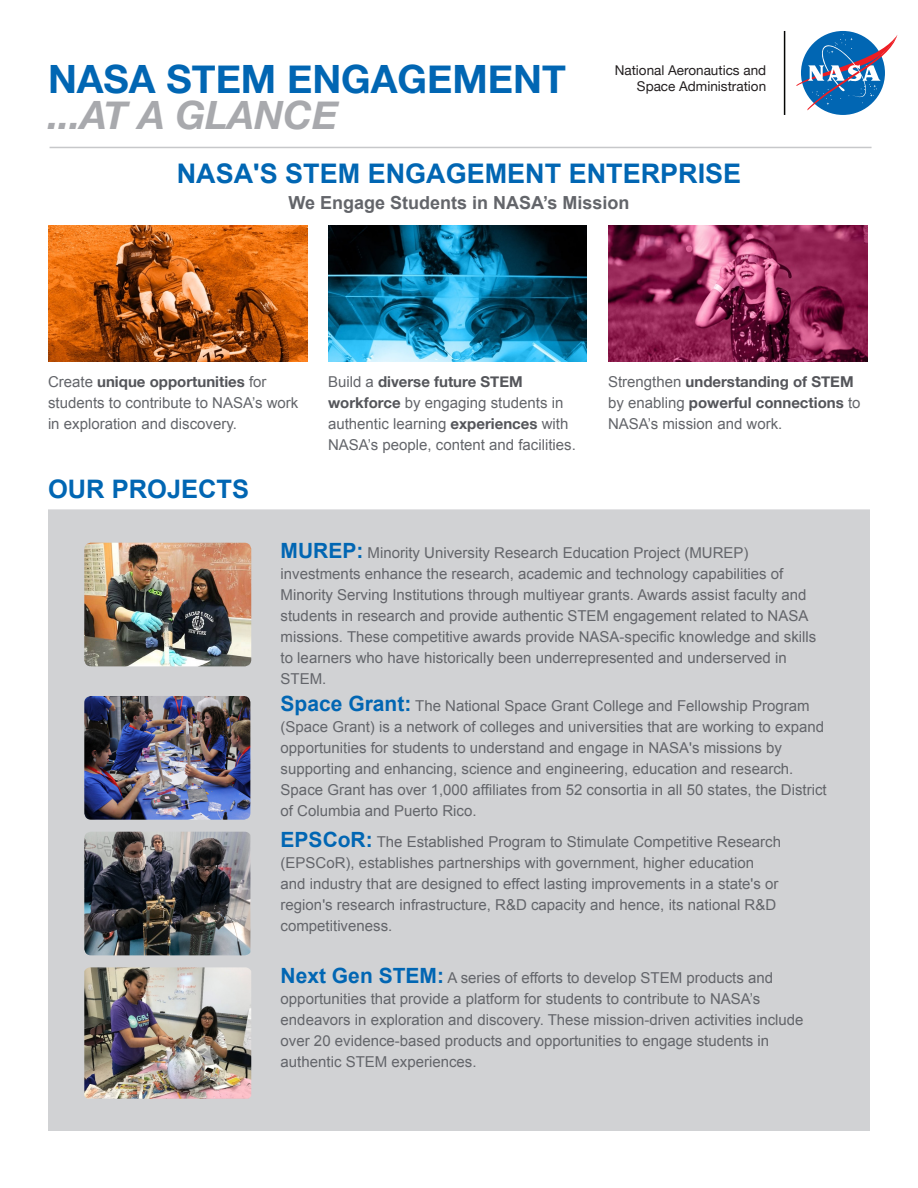
<style>
.page{position:relative;width:918px;height:1188px;background:#fff}
.page>*{position:absolute;margin:0;border:0;box-sizing:border-box;transform-origin:0 0}
.t1{font:700 39px "Helvetica Neue";color:#0166b3}
.t2{font:italic 700 39px "Helvetica Neue";color:#a8a9ad}
.HEADLINES{font:700 27px "Arial";color:#0166b3}
.HEADLINES-2{font:700 25.5px "Arial";color:#0166b3}
.subhead{font:700 18px "Arial";color:#63656a}
.BODY{font:15px/21px "Arial";color:#63656a}
.t3{font:13.5px "Helvetica Neue";color:#231f20}
.s1{font-family:"Helvetica Neue";font-weight:700;color:#54555a}
.s2{font-weight:700;font-size:21px;color:#0166b3}
</style>
<div class="page">
<div style="left:801px;top:31px;width:84px;height:84px;background:#0166b3;border-radius:50%"></div>
<svg style="left:796px;top:34px;width:101px;height:76px"></svg>
<hr style="left:784px;top:31px;width:1px;height:84px;background:#040503">
<div style="left:48px;top:509px;width:822px;height:622px;background:#d1d2d4"></div>
<hr style="left:50px;top:147px;width:822px;height:1px;background:#c7c8ca">
<img style="left:48px;top:225px;width:260px;height:137px">
<img style="left:328px;top:225px;width:258px;height:137px">
<img style="left:608px;top:225px;width:260px;height:137px">
<img style="left:84px;top:543px;width:167px;height:123px">
<img style="left:84px;top:696px;width:166px;height:124px">
<img style="left:84px;top:832px;width:166px;height:123px">
<img style="left:84px;top:967px;width:167px;height:132px">
<p class="t1" style="left:48px;top:49px;width:519px">NASA STEM ENGAGEMENT</p>
<p class="t2" style="left:48px;top:85px;width:292px">...AT A GLANCE</p>
<p class="t3" style="left:615px;top:60px;width:153px">National Aeronautics and</p>
<p class="t3" style="left:637px;top:76px;width:131px">Space Administration</p>
<p class="HEADLINES" style="left:177px;top:156px;width:566px">NASA'S STEM ENGAGEMENT ENTERPRISE</p>
<p class="subhead" style="left:288px;top:190px;width:343px">We Engage Students in NASA’s Mission</p>
<p class="BODY" style="left:48px;top:371px;width:252px">Create <span class="s1">unique opportunities</span> for students to contribute to NASA’s work in exploration and discovery.</p>
<p class="BODY" style="left:328px;top:371px;width:249px">Build a <span class="s1">diverse future STEM workforce</span> by engaging students in authentic learning <span class="s1">experiences</span> with NASA’s people, content and facilities.</p>
<p class="BODY" style="left:608px;top:371px;width:254px">Strengthen <span class="s1">understanding of STEM </span>by enabling <span class="s1">powerful connections</span> to<br>NASA’s mission and work.</p>
<p class="HEADLINES-2" style="left:48px;top:472px;width:203px">OUR PROJECTS</p>
<p class="BODY" style="left:281px;top:542px;width:537px"><span class="s2">MUREP:</span> Minority University Research Education Project (MUREP) investments enhance the research, academic and technology capabilities of Minority Serving Institutions through multiyear grants. Awards assist faculty and students in research and provide authentic STEM engagement related to NASA missions. These competitive awards provide NASA-specific knowledge and skills to learners who have historically been underrepresented and underserved in STEM.</p>
<p class="BODY" style="left:281px;top:696px;width:548px"><span class="s2">Space Grant:</span> The National Space Grant College and Fellowship Program (Space Grant) is a network of colleges and universities that are working to expand opportunities for students to understand and engage in NASA's missions by supporting and enhancing, science and engineering, education and research.<br>Space Grant has over 1,000 affiliates from 52 consortia in all 50 states, the District of Columbia and Puerto Rico.</p>
<p class="BODY" style="left:281px;top:831px;width:502px"><span class="s2">EPSCoR:</span> The Established Program to Stimulate Competitive Research (EPSCoR), establishes partnerships with government, higher education and industry that are designed to effect lasting improvements in a state's or region's research infrastructure, R&amp;D capacity and hence, its national R&amp;D competitiveness.</p>
<p class="BODY" style="left:281px;top:967px;width:525px"><span class="s2">Next Gen STEM:</span> A series of efforts to develop STEM products and opportunities that provide a platform for students to contribute to NASA’s endeavors in exploration and discovery. These mission-driven activities include over 20 evidence-based products and opportunities to engage students in authentic STEM experiences.</p>
</div>
